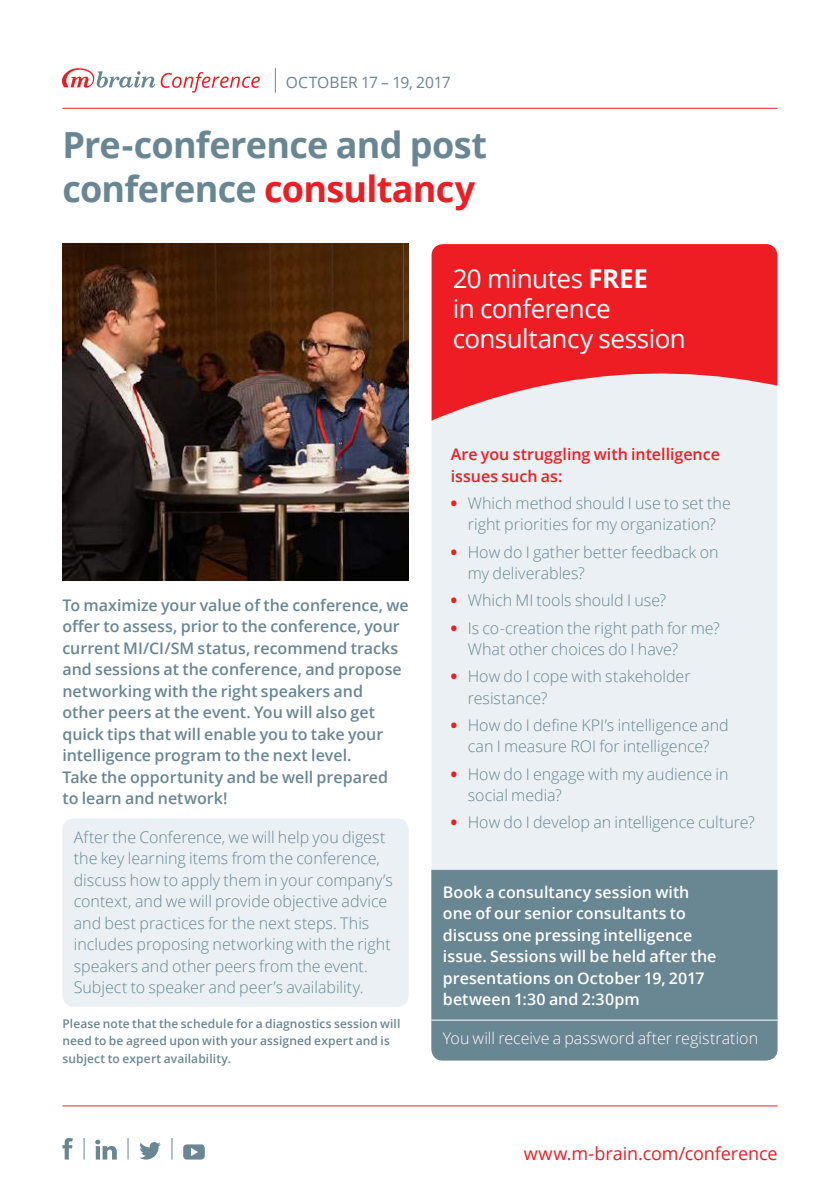
<style>
.page{position:relative;width:840px;height:1191px;background:#fff}
.page>*{position:absolute;margin:0;border:0;box-sizing:border-box;transform-origin:0 0}
.t1{font:700 36px/44px "Open Sans";letter-spacing:-.02em;color:#698693}
.t2{font:26px/30px "Open Sans";letter-spacing:-.02em;color:#fff}
.t3{font:18px "Open Sans";letter-spacing:-.005em;color:#ee1d23}
.t4{font:300 16px/21.4px "Open Sans";color:#698693}
.t5{font:600 16px/21.6px "Open Sans";color:#698693}
.t6{font:600 16px/21.4px "Open Sans";color:#fff}
.t7{font:600 16px/21.6px "Open Sans";color:#ee1d23}
.t8{font:300 16px "Open Sans";color:#fff}
.t9{font:15.6px "Open Sans";letter-spacing:-.005em;color:#698693}
.t10{font:600 12px/17.6px "Open Sans";letter-spacing:.01em;color:#698693}
.s1{color:#ee1d23}
.s2{font-weight:700}
.s3{font-weight:800;color:#ee1d23}
</style>
<div class="page">
<hr style="left:62px;top:1105px;width:715px;height:1px;background:#ee1d23">
<svg style="left:62px;top:1138px;width:11px;height:21px"></svg>
<svg style="left:139px;top:1142px;width:22px;height:17px"></svg>
<svg style="left:183px;top:1144px;width:22px;height:15px"></svg>
<svg style="left:95px;top:1139px;width:22px;height:20px"></svg>
<svg style="left:84px;top:1138px;width:1px;height:21px"></svg>
<svg style="left:128px;top:1138px;width:1px;height:21px"></svg>
<svg style="left:171px;top:1138px;width:1px;height:21px"></svg>
<hr style="left:62px;top:108px;width:715px;height:1px;background:#ee1d23">
<svg style="left:61px;top:68px;width:199px;height:25px"></svg>
<svg style="left:275px;top:68px;width:1px;height:25px"></svg>
<div style="left:62px;top:818px;width:346px;height:188px;background:#eaf0f3;border-radius:11px"></div>
<img style="left:62px;top:244px;width:346px;height:336px">
<svg style="left:431px;top:244px;width:345px;height:626px;background:#eac0c4"></svg>
<div style="left:431px;top:870px;width:346px;height:190px;background:#698693"></div>
<hr style="left:431px;top:1019px;width:346px;height:1px;background:#fff">
<p class="t9" style="left:286px;top:71px;width:166px">OCTOBER 17 – 19, 2017</p>
<h1 class="t1" style="left:62px;top:122px;width:426px">Pre-conference and post conference <span class="s1">consultancy</span></h1>
<h2 class="t2" style="left:452px;top:263px;width:234px">20 minutes <span class="s2">FREE<br></span>in conference consultancy session</h2>
<p class="t5" style="left:62px;top:593px;width:347px">To maximize your value of the conference, we offer to assess, prior to the conference, your current MI/CI/SM status, recommend tracks and sessions at the conference, and propose networking with the right speakers and other peers at the event. You will also get quick tips that will enable you to take your intelligence program to the next level.<br>Take the opportunity and be well prepared<br>to learn and network!</p>
<p class="t4" style="left:74px;top:825px;width:320px">After the Conference, we will help you digest the key learning items from the conference, discuss how to apply them in your company’s context, and we will provide objective advice and best practices for the next steps. This includes proposing networking with the right speakers and other peers from the event.<br>Subject to speaker and peer’s availability.</p>
<p class="t10" style="left:62px;top:1014px;width:339px">Please note that the schedule for a diagnostics session will need to be agreed upon with your assigned expert and is subject to expert availability.</p>
<p class="t7" style="left:450px;top:443px;width:270px">Are you struggling with intelligence issues such as:</p>
<p class="t4" style="left:450px;top:492px;width:281px;text-align:center"><span class="s3">•</span> Which method should I use to set the right priorities for my organization?</p>
<p class="t4" style="left:467px;top:540px;width:252px;text-indent:-17px"><span class="s3">•</span> How do I gather better feedback on my deliverables?</p>
<p class="t4" style="left:450px;top:589px;width:217px"><span class="s3">•</span> Which MI tools should I use?</p>
<p class="t4" style="left:467px;top:616px;width:253px;text-indent:-17px"><span class="s3">•</span> Is co-creation the right path for me?<br>What other choices do I have?</p>
<p class="t4" style="left:467px;top:665px;width:224px;text-indent:-17px"><span class="s3">•</span> How do I cope with stakeholder resistance?</p>
<p class="t4" style="left:450px;top:714px;width:279px;text-align:center"><span class="s3">•</span> How do I define KPI’s intelligence and can I measure ROI for intelligence?</p>
<p class="t4" style="left:467px;top:762px;width:262px;text-indent:-17px"><span class="s3">•</span> How do I engage with my audience in social media?</p>
<p class="t4" style="left:450px;top:811px;width:305px"><span class="s3">•</span> How do I develop an intelligence culture?</p>
<p class="t6" style="left:442px;top:880px;width:275px">Book a consultancy session with one of our senior consultants to discuss one pressing intelligence issue. Sessions will be held after the presentations on October 19, 2017 between 1:30 and 2:30pm</p>
<p class="t8" style="left:442px;top:1026px;width:316px">You will receive a password after registration</p>
<p class="t3" style="left:523px;top:1140px;width:255px">www.m-brain.com/conference</p>
</div>
